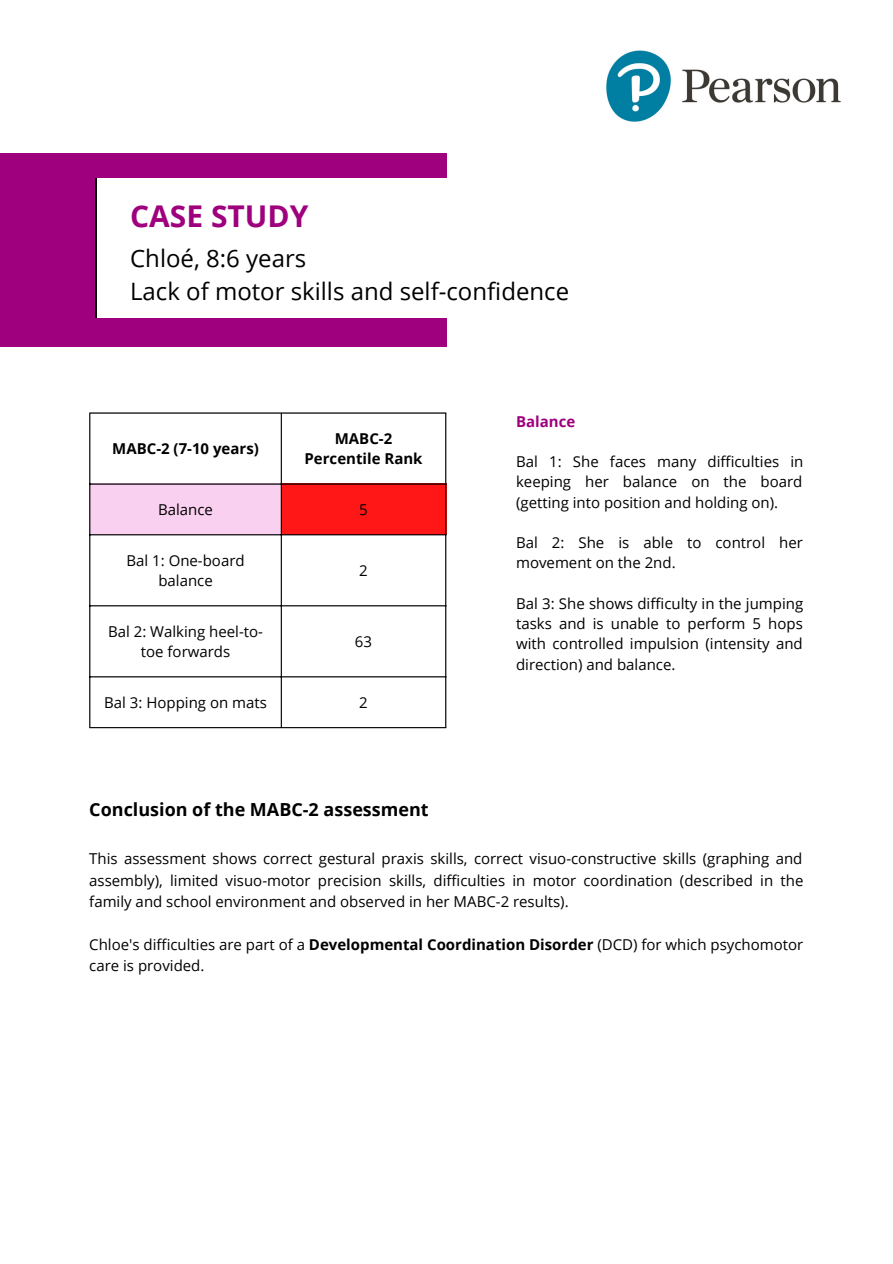
<style>
.page{position:relative;width:893px;height:1264px;background:#fff}
.page>*{position:absolute;margin:0;border:0;box-sizing:border-box;transform-origin:0 0}
.t1{font:54px "Open Sans";color:#000}
.t2{font:700 30px "Open Sans";color:#9e007e}
.t3{font:24px/32.5px "Open Sans";color:#000}
.t4{font:700 18px "Open Sans";color:#000}
.t5{font:15px/20.2px "Open Sans";color:#000;text-align:justify}
.t6{font:700 15px/20.2px "Open Sans";color:#000;text-align:center}
.t7{font:700 15px "Open Sans";color:#9e007e}
.s1{font-weight:700}
</style>
<div class="page">
<img style="left:606px;top:50px;width:235px;height:72px">
<div style="left:0;top:153px;width:446px;height:194px;background:#9e007e"></div>
<div style="left:95px;top:178px;width:5px;height:140px;background:#000"></div>
<div style="left:97px;top:178px;width:500px;height:140px;background:#fff"></div>
<div style="left:89px;top:484px;width:192px;height:51px;background:#f9d0ef"></div>
<div style="left:281px;top:484px;width:165px;height:51px;background:#ff1616"></div>
<hr style="left:89px;top:413px;width:1px;height:314px;background:#000">
<hr style="left:281px;top:413px;width:1px;height:314px;background:#000">
<hr style="left:445px;top:413px;width:1px;height:314px;background:#000">
<hr style="left:89px;top:412px;width:357px;height:1px;background:#000">
<hr style="left:89px;top:483px;width:357px;height:1px;background:#000">
<hr style="left:89px;top:534px;width:357px;height:1px;background:#000">
<hr style="left:89px;top:605px;width:357px;height:1px;background:#000">
<hr style="left:89px;top:676px;width:357px;height:1px;background:#000">
<hr style="left:89px;top:727px;width:357px;height:1px;background:#000">
<h2 class="t2" style="left:130px;top:195px;width:180px">CASE STUDY</h2>
<h3 class="t3" style="left:130px;top:241px;width:440px">Chloé, 8:6 years<br>Lack of motor skills and self-confidence</h3>
<h1 class="t1" style="left:132px;top:220px;width:143px">Título</h1>
<p class="t6" style="left:112px;top:438px;width:148px">MABC-2 (7-10 years)</p>
<p class="t6" style="left:304px;top:428px;width:119px">MABC-2<br>Percentile Rank</p>
<p class="t5" style="left:158px;top:499px;width:56px">Balance</p>
<p class="t5" style="left:359px;top:499px;width:10px">5</p>
<p class="t5" style="left:126px;top:550px;width:120px;text-align:center">Bal 1: One-board balance</p>
<p class="t5" style="left:359px;top:560px;width:10px">2</p>
<p class="t5" style="left:108px;top:621px;width:156px;text-align:center">Bal 2: Walking heel-to&shy;toe forwards</p>
<p class="t5" style="left:355px;top:631px;width:19px">63</p>
<p class="t5" style="left:104px;top:692px;width:164px">Bal 3: Hopping on mats</p>
<p class="t5" style="left:359px;top:692px;width:10px">2</p>
<p class="t7" style="left:516px;top:410px;width:61px">Balance</p>
<p class="t5" style="left:516px;top:451px;width:289px">Bal 1: She faces many difficulties in keeping her balance on the board (getting into position and holding on).</p>
<p class="t5" style="left:516px;top:532px;width:288px">Bal 2: She is able to control her movement on the 2nd.</p>
<p class="t5" style="left:516px;top:593px;width:288px">Bal 3: She shows difficulty in the jumping tasks and is unable to perform 5 hops with controlled impulsion (intensity and direction) and balance.</p>
<p class="t4" style="left:89px;top:796px;width:341px">Conclusion of the MABC-2 assessment</p>
<p class="t5" style="left:89px;top:847px;width:715px;line-height:21.3px">This assessment shows correct gestural praxis skills, correct visuo-constructive skills (graphing and assembly), limited visuo-motor precision skills, difficulties in motor coordination (described in the family and school environment and observed in her MABC-2 results).</p>
<p class="t5" style="left:89px;top:933px;width:715px;line-height:21.3px">Chloe's difficulties are part of a <span class="s1">Developmental Coordination Disorder</span> (DCD) for which psychomotor care is provided.</p>
</div>
